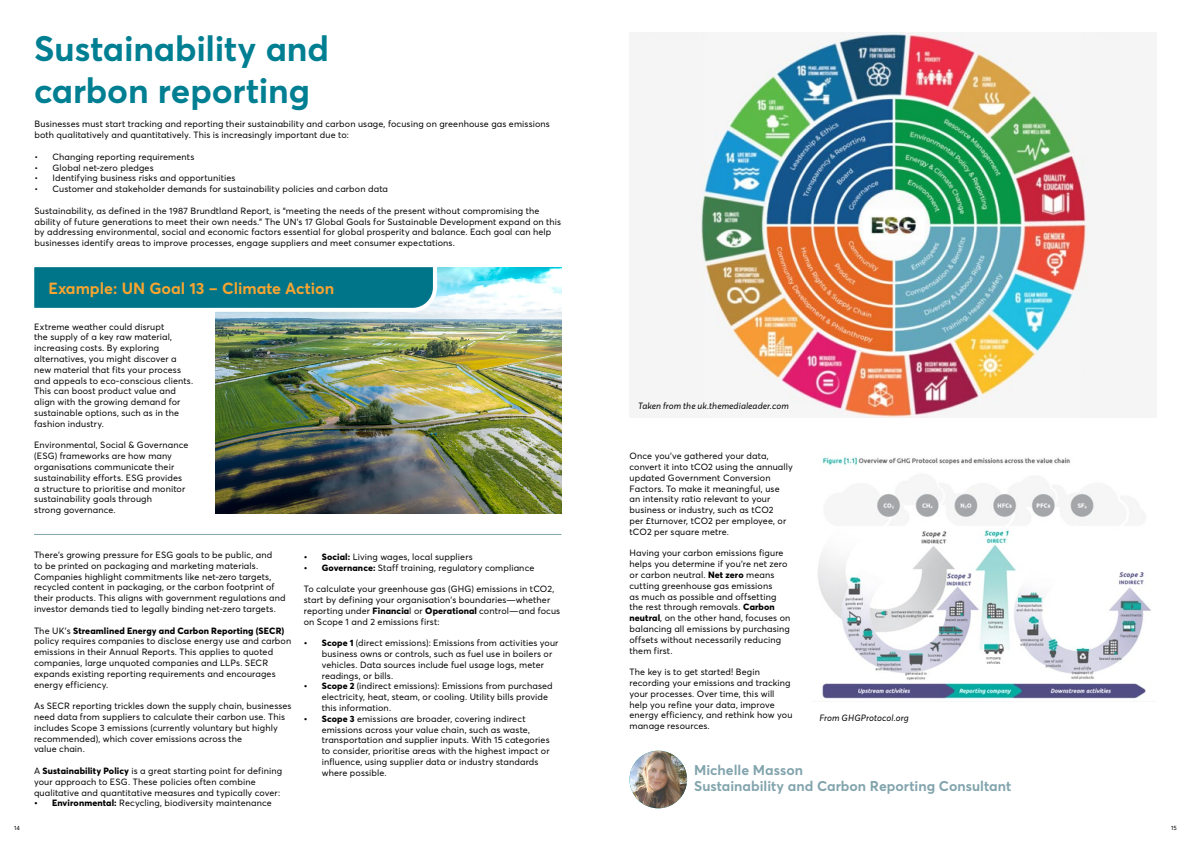
<style>
.page{position:relative;width:1191px;height:842px;background:#fff}
.page>*{position:absolute;margin:0;border:0;box-sizing:border-box;transform-origin:0 0}
.t1{font:700 35px/42px "Averta";letter-spacing:-.005em;color:#007f93}
.t2{font:700 16px "Averta";color:#f7a430}
.t3{font:700 14px/16.8px "Averta";color:#82a4ad}
.t4{font:9px/10.8px "Averta";letter-spacing:.01em;color:#000}
.t5{font:italic 9px "Averta";letter-spacing:.01em;color:#020203}
.t6{font:6px "Averta";color:#000}
.s1{font-weight:800}
</style>
<div class="page">
<img style="left:216px;top:267px;width:345px;height:246px">
<svg style="left:34px;top:267px;width:405px;height:47px;background:#25899a"></svg>
<hr style="left:34px;top:534px;width:527px;height:1px;background:#82a4ad">
<img style="left:640px;top:32px;width:490px;height:385px">
<img style="left:818px;top:452px;width:333px;height:248px">
<img style="left:629px;top:751px;width:58px;height:57px;border-radius:29px">
<p class="t6" style="left:14px;top:824px;width:7px">14</p>
<h1 class="t1" style="left:34px;top:28px;width:296px">Sustainability and carbon reporting</h1>
<p class="t4" style="left:34px;top:119px;width:517px">Businesses must start tracking and reporting their sustainability and carbon usage, focusing on greenhouse gas emissions both qualitatively and quantitatively. This is increasingly important due to:</p>
<p class="t4" style="left:34px;top:151px;width:161px">• Changing reporting requirements</p>
<p class="t4" style="left:34px;top:162px;width:121px">• Global net-zero pledges</p>
<p class="t4" style="left:34px;top:173px;width:202px">• Identifying business risks and opportunities</p>
<p class="t4" style="left:34px;top:183px;width:355px">• Customer and stakeholder demands for sustainability policies and carbon data</p>
<p class="t4" style="left:34px;top:205px;width:528px">Sustainability, as defined in the 1987 Brundtland Report, is “meeting the needs of the present without compromising the ability of future generations to meet their own needs.” The UN’s 17 Global Goals for Sustainable Development expand on this by addressing environmental, social and economic factors essential for global prosperity and balance. Each goal can help businesses identify areas to improve processes, engage suppliers and meet consumer expectations.</p>
<h2 class="t2" style="left:48px;top:278px;width:287px">Example: UN Goal 13 – Climate Action</h2>
<p class="t4" style="left:34px;top:321px;width:161px">Extreme weather could disrupt<br>the supply of a key raw material, increasing costs. By exploring alternatives, you might discover a new material that fits your process and appeals to eco-conscious clients.<br>This can boost product value and align with the growing demand for sustainable options, such as in the fashion industry.</p>
<p class="t4" style="left:34px;top:440px;width:156px">Environmental, Social &amp; Governance (ESG) frameworks are how many organisations communicate their sustainability efforts. ESG provides a structure to prioritise and monitor sustainability goals through<br>strong governance.</p>
<p class="t4" style="left:34px;top:549px;width:253px">There’s growing pressure for ESG goals to be public, and<br>to be printed on packaging and marketing materials.<br>Companies highlight commitments like net-zero targets, recycled content in packaging, or the carbon footprint of their products. This aligns with government regulations and investor demands tied to legally binding net-zero targets.</p>
<p class="t4" style="left:34px;top:625px;width:259px">The UK’s <span class="s1">Streamlined Energy and Carbon Reporting (SECR) </span>policy requires companies to disclose energy use and carbon emissions in their Annual Reports. This applies to quoted companies, large unquoted companies and LLPs. SECR expands existing reporting requirements and encourages energy efficiency.</p>
<p class="t4" style="left:34px;top:700px;width:259px">As SECR reporting trickles down the supply chain, businesses need data from suppliers to calculate their carbon use. This includes Scope 3 emissions (currently voluntary but highly recommended), which cover emissions across the<br>value chain.</p>
<p class="t4" style="left:34px;top:765px;width:250px">A <span class="s1">Sustainability Policy</span> is a great starting point for defining your approach to ESG. These policies often combine qualitative and quantitative measures and typically cover:</p>
<p class="t4" style="left:34px;top:798px;width:239px"><span class="s1">• Environmental:</span> Recycling, biodiversity maintenance</p>
<p class="t4" style="left:304px;top:551px;width:170px"><span class="s1">• Social:</span> Living wages, local suppliers</p>
<p class="t4" style="left:304px;top:562px;width:232px"><span class="s1">• Governance:</span> Staff training, regulatory compliance</p>
<p class="t4" style="left:304px;top:584px;width:258px">To calculate your greenhouse gas (GHG) emissions in tCO2, start by defining your organisation’s boundaries—whether reporting under <span class="s1">Financia</span>l or <span class="s1">Operational</span> control—and focus on Scope 1 and 2 emissions first:</p>
<p class="t4" style="left:322px;top:638px;width:238px;text-indent:-18px"><span class="s1">• Scope 1</span> (direct emissions): Emissions from activities your business owns or controls, such as fuel use in boilers or vehicles. Data sources include fuel usage logs, meter readings, or bills.</p>
<p class="t4" style="left:322px;top:681px;width:232px;text-indent:-18px"><span class="s1">• Scope 2</span> (indirect emissions): Emissions from purchased electricity, heat, steam, or cooling. Utility bills provide this information.</p>
<p class="t4" style="left:322px;top:713px;width:229px;text-indent:-18px"><span class="s1">• Scope 3</span> emissions are broader, covering indirect emissions across your value chain, such as waste, transportation and supplier inputs. With 15 categories to consider, prioritise areas with the highest impact or influence, using supplier data or industry standards where possible.</p>
<p class="t5" style="left:638px;top:400px;width:152px">Taken from the uk.themedialeader.com</p>
<p class="t4" style="left:629px;top:450px;width:165px">Once you’ve gathered your data, convert it into tCO2 using the annually updated Government Conversion Factors. To make it meaningful, use<br>an intensity ratio relevant to your business or industry, such as tCO2<br>per £turnover, tCO2 per employee, or tCO2 per square metre.</p>
<p class="t4" style="left:629px;top:548px;width:162px">Having your carbon emissions figure helps you determine if you’re net zero or carbon neutral. <span class="s1">Net zero</span> means cutting greenhouse gas emissions<br>as much as possible and offsetting the rest through removals. <span class="s1">Carbon neutral</span>, on the other hand, focuses on balancing all emissions by purchasing offsets without necessarily reducing them first.</p>
<p class="t4" style="left:629px;top:666px;width:164px">The key is to get started! Begin recording your emissions and tracking your processes. Over time, this will help you refine your data, improve energy efficiency, and rethink how you manage resources.</p>
<p class="t5" style="left:819px;top:711px;width:91px">From GHGProtocol.org</p>
<h3 class="t3" style="left:694px;top:761px;width:319px">Michelle Masson<br>Sustainability and Carbon Reporting Consultant</h3>
<p class="t6" style="left:1171px;top:824px;width:7px">15</p>
</div>
